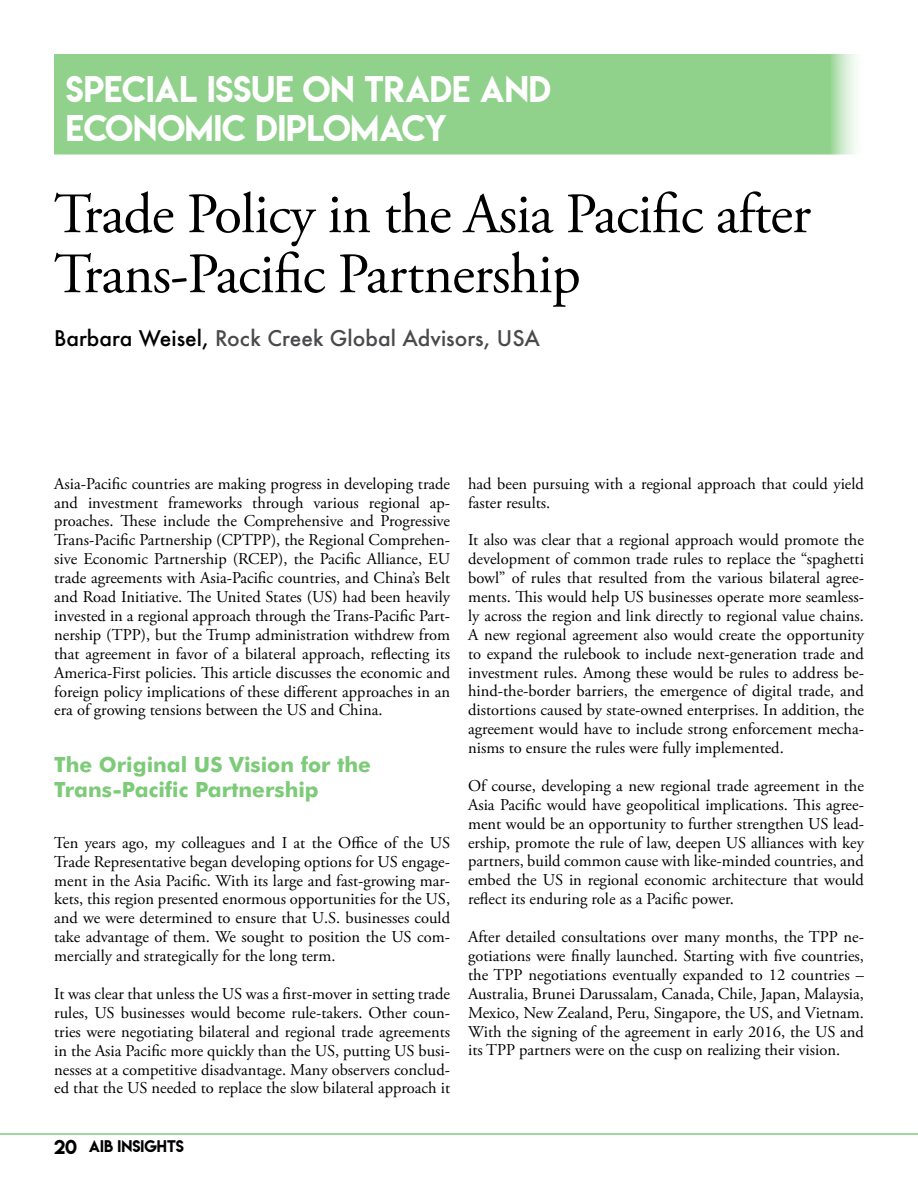
<style>
.page{position:relative;width:918px;height:1188px;background:#fff}
.page>*{position:absolute;margin:0;border:0;box-sizing:border-box;transform-origin:0 0}
.t1{font:57px/60px "Adobe Garamond Pro";letter-spacing:-.015em;color:#000}
.t2{font:33px/39.6px "Lemon Milk";color:#fff}
.t3{font:700 21px/25.2px "Futura BT";color:#7dcb78}
.t4{font:500 21px "Futura";color:#4a4a4d}
.t5{font:16.5px/18.9px "Adobe Garamond Pro";color:#000;text-align:justify}
.t6{font:15px "Lemon Milk";color:#000}
.s1{color:#000}
.s2{font-size:18px}
</style>
<div class="page">
<hr style="left:0;top:1133px;width:918px;height:2px;background:#7dcb78">
<div style="left:54px;top:54px;width:812px;height:100px;background:#90d18c"></div>
<h2 class="t2" style="left:66px;top:69px;width:487px">SPECIAL ISSUE ON TRADE AND<br>ECONOMIC DIPLOMACY</h2>
<h1 class="t1" style="left:54px;top:186px;width:758px">Trade Policy in the Asia Pacific after<br>Trans-Pacific Partnership</h1>
<p class="t4" style="left:54px;top:324px;width:487px"><span class="s1">Barbara Weisel,</span> Rock Creek Global Advisors, USA</p>
<p class="t5" style="left:54px;top:475px;width:397px">Asia-Pacific countries are making progress in developing trade and investment frameworks through various regional ap&shy;proaches. These include the Comprehensive and Progressive Trans-Pacific Partnership (CPTPP), the Regional Comprehen&shy;sive Economic Partnership (RCEP), the Pacific Alliance, EU trade agreements with Asia-Pacific countries, and China’s Belt and Road Initiative. The United States (US) had been heavily invested in a regional approach through the Trans-Pacific Part&shy;nership (TPP), but the Trump administration withdrew from that agreement in favor of a bilateral approach, reflecting its America-First policies. This article discusses the economic and foreign policy implications of these different approaches in an era of growing tensions between the US and China.</p>
<p class="t3" style="left:54px;top:752px;width:318px">The Original US Vision for the<br>Trans-Pacific Partnership</p>
<p class="t5" style="left:54px;top:834px;width:397px">Ten years ago, my colleagues and I at the Office of the US Trade Representative began developing options for US engage&shy;ment in the Asia Pacific. With its large and fast-growing mar&shy;kets, this region presented enormous opportunities for the US, and we were determined to ensure that U.S. businesses could take advantage of them. We sought to position the US com&shy;mercially and strategically for the long term.</p>
<p class="t5" style="left:54px;top:985px;width:397px">It was clear that unless the US was a first-mover in setting trade rules, US businesses would become rule-takers. Other coun&shy;tries were negotiating bilateral and regional trade agreements in the Asia Pacific more quickly than the US, putting US busi&shy;nesses at a competitive disadvantage. Many observers conclud&shy;ed that the US needed to replace the slow bilateral approach it</p>
<p class="t6" style="left:54px;top:1135px;width:131px"><span class="s2">20</span> AIB INSIGHTS</p>
<p class="t5" style="left:468px;top:475px;width:397px">had been pursuing with a regional approach that could yield faster results.</p>
<p class="t5" style="left:468px;top:531px;width:397px">It also was clear that a regional approach would promote the development of common trade rules to replace the “spaghetti bowl” of rules that resulted from the various bilateral agree&shy;ments. This would help US businesses operate more seamless&shy;ly across the region and link directly to regional value chains.<br>A new regional agreement also would create the opportunity to expand the rulebook to include next-generation trade and investment rules. Among these would be rules to address be&shy;hind-the-border barriers, the emergence of digital trade, and distortions caused by state-owned enterprises. In addition, the agreement would have to include strong enforcement mecha&shy;nisms to ensure the rules were fully implemented.</p>
<p class="t5" style="left:468px;top:777px;width:397px">Of course, developing a new regional trade agreement in the Asia Pacific would have geopolitical implications. This agree&shy;ment would be an opportunity to further strengthen US lead&shy;ership, promote the rule of law, deepen US alliances with key partners, build common cause with like-minded countries, and embed the US in regional economic architecture that would reflect its enduring role as a Pacific power.</p>
<p class="t5" style="left:468px;top:928px;width:397px">After detailed consultations over many months, the TPP ne&shy;gotiations were finally launched. Starting with five countries, the TPP negotiations eventually expanded to 12 countries – Australia, Brunei Darussalam, Canada, Chile, Japan, Malaysia, Mexico, New Zealand, Peru, Singapore, the US, and Vietnam.<br>With the signing of the agreement in early 2016, the US and its TPP partners were on the cusp on realizing their vision.</p>
</div>
